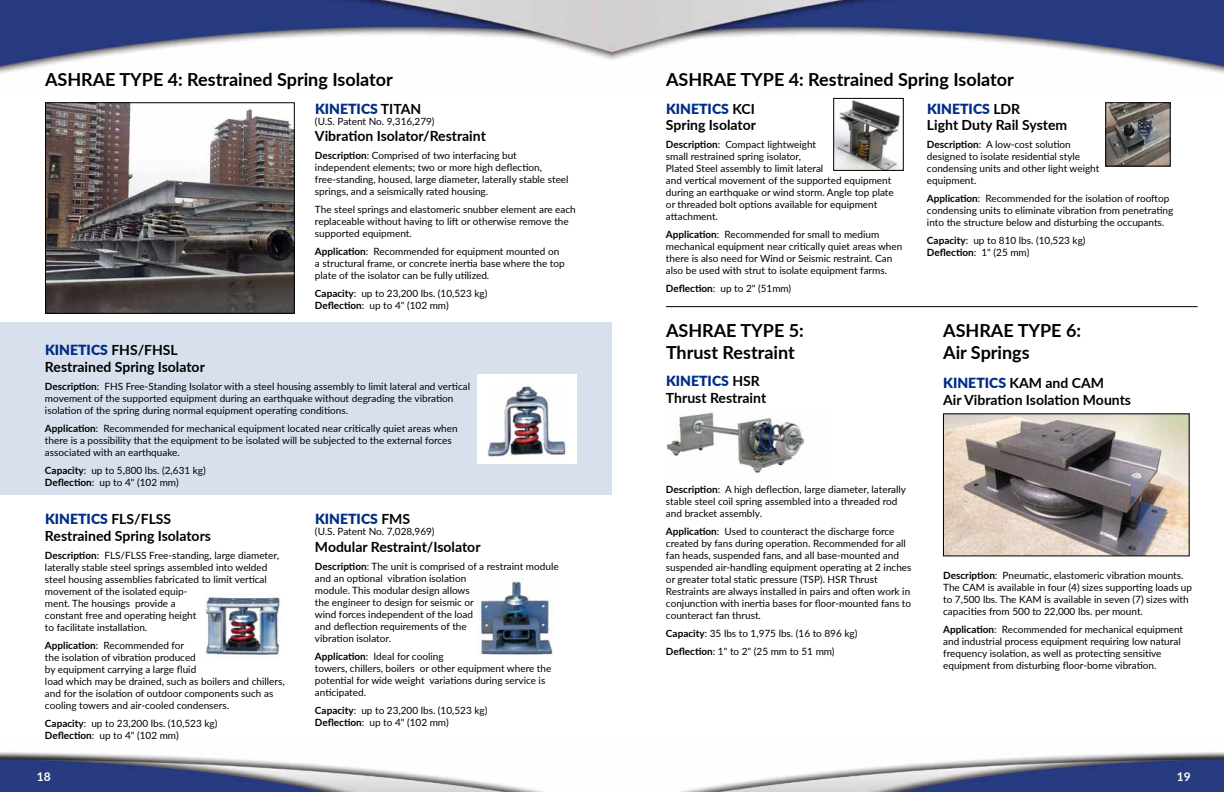
<style>
.page{position:relative;width:1224px;height:792px;background:#fff}
.page>*{position:absolute;margin:0;border:0;box-sizing:border-box;transform-origin:0 0}
.t1{font:700 18px/21.6px "Lato";color:#000}
.t2{font:700 14px/16.8px "Lato";color:#000}
.t3{font:900 14px "Lato";color:#002f87}
.t4{font:700 12px "Lato";color:#fff}
.t5{font:10px/12px "Lato";color:#000}
.s1{font-weight:700;color:#000}
.s2{font-weight:700}
.s3{font-weight:900;color:#002f87}
</style>
<div class="page">
<img style="left:0;top:752px;width:1224px;height:40px">
<img style="left:0;top:0;width:1224px;height:74px">
<div style="left:0;top:323px;width:612px;height:172px;background:#d9e0ed"></div>
<img style="left:204px;top:594px;width:77px;height:62px">
<div style="left:477px;top:375px;width:100px;height:89px;background:#fff"></div>
<img style="left:487px;top:383px;width:80px;height:73px">
<img style="left:477px;top:578px;width:76px;height:77px">
<img style="left:945px;top:415px;width:243px;height:139px">
<img style="left:666px;top:412px;width:139px;height:61px">
<img style="left:835px;top:100px;width:66px;height:69px">
<div style="left:833px;top:98px;width:71px;height:73px;border:1px solid #000"></div>
<img style="left:1107px;top:104px;width:62px;height:61px">
<div style="left:1105px;top:102px;width:66px;height:65px;border:1px solid #000"></div>
<hr style="left:666px;top:306px;width:532px;height:1px;background:#000">
<img style="left:47px;top:104px;width:246px;height:208px">
<div style="left:45px;top:102px;width:250px;height:212px;border:1px solid #000"></div>
<h1 class="t1" style="left:45px;top:68px;width:349px">ASHRAE TYPE 4: Restrained Spring Isolator</h1>
<h2 class="t3" style="left:315px;top:100px;width:108px">KINETICS <span class="s1">TITAN</span></h2>
<p class="t5" style="left:315px;top:114px;width:121px">(U.S. Patent No. 9,316,279)</p>
<h2 class="t2" style="left:315px;top:127px;width:172px">Vibration Isolator/Restraint</h2>
<p class="t5" style="left:315px;top:149px;width:255px"><span class="s2">Description</span>: Comprised of two interfacing but independent elements; two or more high deflection, free-standing, housed, large diameter, laterally stable steel springs, and a seismically rated housing.</p>
<p class="t5" style="left:315px;top:203px;width:262px">The steel springs and elastomeric snubber element are each replaceable without having to lift or otherwise remove the supported equipment.</p>
<p class="t5" style="left:315px;top:245px;width:251px"><span class="s2">Application</span>: Recommended for equipment mounted on a structural frame, or concrete inertia base where the top plate of the isolator can be fully utilized.</p>
<p class="t5" style="left:315px;top:287px;width:174px"><span class="s2">Capacity</span>: up to 23,200 lbs. (10,523 kg)<br><span class="s2">Deflection</span>: up to 4" (102 mm)</p>
<h2 class="t2" style="left:45px;top:341px;width:161px"><span class="s3">KINETICS</span> FHS/FHSL<br>Restrained Spring Isolator</h2>
<p class="t5" style="left:45px;top:380px;width:427px"><span class="s2">Description</span>: FHS Free-Standing Isolator with a steel housing assembly to limit lateral and vertical movement of the supported equipment during an earthquake without degrading the vibration isolation of the spring during normal equipment operating conditions.</p>
<p class="t5" style="left:45px;top:422px;width:414px"><span class="s2">Application</span>: Recommended for mechanical equipment located near critically quiet areas when there is a possibility that the equipment to be isolated will be subjected to the external forces associated with an earthquake.</p>
<p class="t5" style="left:45px;top:464px;width:162px"><span class="s2">Capacity</span>: up to 5,800 lbs. (2,631 kg)<br><span class="s2">Deflection</span>: up to 4" (102 mm)</p>
<h2 class="t2" style="left:45px;top:510px;width:168px"><span class="s3">KINETICS</span> FLS/FLSS<br>Restrained Spring Isolators</h2>
<p class="t5" style="left:45px;top:549px;width:235px"><span class="s2">Description</span>: FLS/FLSS Free-standing, large diameter, laterally stable steel springs assembled into welded steel housing assemblies fabricated to limit vertical movement of the isolated equip-<br>ment. The housings provide a<br>constant free and operating height<br>to facilitate installation.</p>
<p class="t5" style="left:45px;top:639px;width:241px"><span class="s2">Application</span>: Recommended for<br>the isolation of vibration produced<br>by equipment carrying a large fluid<br>load which may be drained, such as boilers and chillers, and for the isolation of outdoor components such as cooling towers and air-cooled condensers.</p>
<p class="t5" style="left:45px;top:717px;width:174px"><span class="s2">Capacity</span>: up to 23,200 lbs. (10,523 kg)<br><span class="s2">Deflection</span>: up to 4" (102 mm)</p>
<h2 class="t3" style="left:315px;top:511px;width:97px">KINETICS <span class="s1">FMS</span></h2>
<p class="t5" style="left:315px;top:525px;width:121px">(U.S. Patent No. 7,028,969)</p>
<h2 class="t2" style="left:315px;top:538px;width:167px">Modular Restraint/Isolator</h2>
<p class="t5" style="left:315px;top:560px;width:245px"><span class="s2">Description</span>: The unit is comprised of a restraint module and an optional vibration isolation<br>module. This modular design allows<br>the engineer to design for seismic or<br>wind forces independent of the load<br>and deflection requirements of the<br>vibration isolator.</p>
<p class="t5" style="left:315px;top:650px;width:238px"><span class="s2">Application</span>: Ideal for cooling<br>towers, chillers, boilers or other equipment where the potential for wide weight variations during service is anticipated.</p>
<p class="t5" style="left:315px;top:704px;width:174px"><span class="s2">Capacity</span>: up to 23,200 lbs. (10,523 kg)<br><span class="s2">Deflection</span>: up to 4" (102 mm)</p>
<h1 class="t1" style="left:666px;top:68px;width:349px">ASHRAE TYPE 4: Restrained Spring Isolator</h1>
<h2 class="t2" style="left:666px;top:99px;width:92px"><span class="s3">KINETICS</span> KCI<br>Spring Isolator</h2>
<p class="t5" style="left:666px;top:138px;width:229px"><span class="s2">Description</span>: Compact lightweight<br>small restrained spring isolator,<br>Plated Steel assembly to limit lateral<br>and vertical movement of the supported equipment during an earthquake or wind storm. Angle top plate or threaded bolt options available for equipment attachment.</p>
<p class="t5" style="left:666px;top:228px;width:238px"><span class="s2">Application</span>: Recommended for small to medium mechanical equipment near critically quiet areas when there is also need for Wind or Seismic restraint. Can also be used with strut to isolate equipment farms.</p>
<p class="t5" style="left:666px;top:282px;width:127px"><span class="s2">Deflection</span>: up to 2" (51mm)</p>
<h1 class="t1" style="left:666px;top:319px;width:139px">ASHRAE TYPE 5:<br>Thrust Restraint</h1>
<h2 class="t2" style="left:666px;top:373px;width:102px"><span class="s3">KINETICS</span> HSR<br>Thrust Restraint</h2>
<h2 class="t2" style="left:927px;top:101px;width:142px"><span class="s3">KINETICS</span> LDR<br>Light Duty Rail System</h2>
<p class="t5" style="left:927px;top:138px;width:174px"><span class="s2">Description</span>: A low-cost solution designed to isolate residential style condensing units and other light weight equipment.</p>
<p class="t5" style="left:927px;top:192px;width:248px"><span class="s2">Application</span>: Recommended for the isolation of rooftop condensing units to eliminate vibration from penetrating into the structure below and disturbing the occupants.</p>
<p class="t5" style="left:927px;top:234px;width:160px"><span class="s2">Capacity</span>: up to 810 lbs. (10,523 kg)<br><span class="s2">Deflection</span>: 1" (25 mm)</p>
<h1 class="t1" style="left:943px;top:319px;width:139px">ASHRAE TYPE 6:<br>Air Springs</h1>
<h2 class="t2" style="left:943px;top:374px;width:189px"><span class="s3">KINETICS</span> KAM and CAM<br>Air Vibration Isolation Mounts</h2>
<p class="t5" style="left:666px;top:483px;width:242px"><span class="s2">Description</span>: A high deflection, large diameter, laterally stable steel coil spring assembled into a threaded rod and bracket assembly.</p>
<p class="t5" style="left:666px;top:525px;width:247px"><span class="s2">Application</span>: Used to counteract the discharge force created by fans during operation. Recommended for all fan heads, suspended fans, and all base-mounted and suspended air-handling equipment operating at 2 inches or greater total static pressure (TSP). HSR Thrust Restraints are always installed in pairs and often work in conjunction with inertia bases for floor-mounted fans to counteract fan thrust.</p>
<p class="t5" style="left:666px;top:624px;width:193px;line-height:18px"><span class="s2">Capacity</span>: 35 lbs to 1,975 lbs. (16 to 896 kg)<br><span class="s2">Deflection</span>: 1" to 2" (25 mm to 51 mm)</p>
<p class="t5" style="left:943px;top:569px;width:250px"><span class="s2">Description</span>: Pneumatic, elastomeric vibration mounts.<br>The CAM is available in four (4) sizes supporting loads up to 7,500 lbs. The KAM is available in seven (7) sizes with capacities from 500 to 22,000 lbs. per mount.</p>
<p class="t5" style="left:943px;top:623px;width:242px"><span class="s2">Application</span>: Recommended for mechanical equipment and industrial process equipment requiring low natural frequency isolation, as well as protecting sensitive equipment from disturbing floor-borne vibration.</p>
<p class="t4" style="left:37px;top:767px;width:15px">18</p>
<p class="t4" style="left:1177px;top:767px;width:15px">19</p>
</div>
